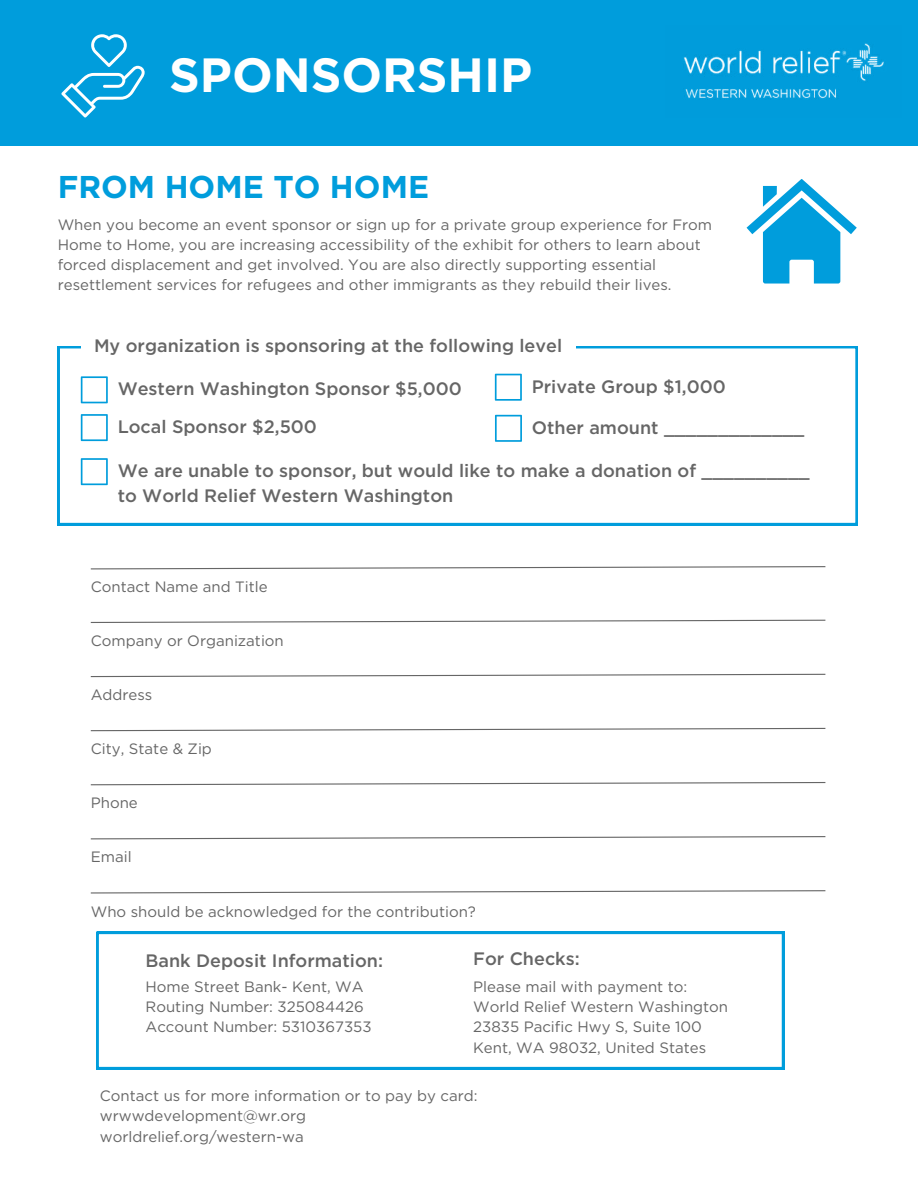
<style>
.page{position:relative;width:918px;height:1188px;background:#fff}
.page>*{position:absolute;margin:0;border:0;box-sizing:border-box;transform-origin:0 0}
.t1{font:700 48px "Gotham";color:#fff}
.t2{font:700 31.5px "Gotham";color:#009ddc}
.t3{font:500 18px/24.8px "Gotham";color:#666}
.t4{font:15px/20.2px "Gotham";color:#666}
</style>
<div class="page">
<div style="left:0;top:0;width:918px;height:145px;background:#009ddc"></div>
<img style="left:684px;top:43px;width:200px;height:57px">
<svg style="left:58px;top:346px;width:800px;height:179px"></svg>
<div style="left:81px;top:336px;width:494px;height:23px;background:#fff"></div>
<svg style="left:81px;top:376px;width:27px;height:27px"></svg>
<svg style="left:81px;top:414px;width:27px;height:27px"></svg>
<svg style="left:495px;top:374px;width:27px;height:27px"></svg>
<svg style="left:495px;top:415px;width:27px;height:27px"></svg>
<svg style="left:61px;top:34px;width:84px;height:84px"></svg>
<svg style="left:81px;top:458px;width:27px;height:27px"></svg>
<svg style="left:747px;top:179px;width:110px;height:105px"></svg>
<svg style="left:90px;top:566px;width:736px;height:4px"></svg>
<svg style="left:90px;top:619px;width:736px;height:4px"></svg>
<svg style="left:90px;top:673px;width:736px;height:5px"></svg>
<svg style="left:90px;top:727px;width:736px;height:5px"></svg>
<svg style="left:90px;top:782px;width:736px;height:4px"></svg>
<svg style="left:90px;top:836px;width:736px;height:4px"></svg>
<svg style="left:90px;top:890px;width:736px;height:4px"></svg>
<svg style="left:97px;top:932px;width:687px;height:137px"></svg>
<h1 class="t1" style="left:169px;top:44px;width:365px">SPONSORSHIP</h1>
<h2 class="t2" style="left:58px;top:166px;width:373px">FROM HOME TO HOME</h2>
<p class="t4" style="left:58px;top:214px;width:656px">When you become an event sponsor or sign up for a private group experience for From Home to Home, you are increasing accessibility of the exhibit for others to learn about forced displacement and get involved. You are also directly supporting essential resettlement services for refugees and other immigrants as they rebuild their lives.</p>
<p class="t3" style="left:94px;top:333px;width:470px">My organization is sponsoring at the following level</p>
<p class="t3" style="left:118px;top:376px;width:346px">Western Washington Sponsor $5,000</p>
<p class="t3" style="left:532px;top:374px;width:196px">Private Group $1,000</p>
<p class="t3" style="left:532px;top:415px;width:274px">Other amount _____________</p>
<p class="t3" style="left:118px;top:414px;width:201px">Local Sponsor $2,500</p>
<p class="t3" style="left:118px;top:458px;width:693px">We are unable to sponsor, but would like to make a donation of __________ to World Relief Western Washington</p>
<p class="t4" style="left:91px;top:577px;width:178px">Contact Name and Title</p>
<p class="t4" style="left:91px;top:630px;width:195px">Company or Organization</p>
<p class="t4" style="left:91px;top:684px;width:63px">Address</p>
<p class="t4" style="left:91px;top:738px;width:123px">City, State &amp; Zip</p>
<p class="t4" style="left:91px;top:793px;width:49px">Phone</p>
<p class="t4" style="left:91px;top:847px;width:42px">Email</p>
<p class="t4" style="left:91px;top:901px;width:387px">Who should be acknowledged for the contribution?</p>
<p class="t3" style="left:473px;top:946px;width:108px">For Checks:</p>
<p class="t3" style="left:146px;top:948px;width:239px">Bank Deposit Information:</p>
<p class="t4" style="left:146px;top:976px;width:228px">Home Street Bank- Kent, WA<br>Routing Number: 325084426<br>Account Number: 5310367353</p>
<p class="t4" style="left:473px;top:976px;width:257px">Please mail with payment to:<br>World Relief Western Washington<br>23835 Pacific Hwy S, Suite 100<br>Kent, WA 98032, United States</p>
<p class="t4" style="left:100px;top:1085px;width:379px">Contact us for more information or to pay by card: wrwwdevelopment@wr.org worldrelief.org/western-wa</p>
</div>
